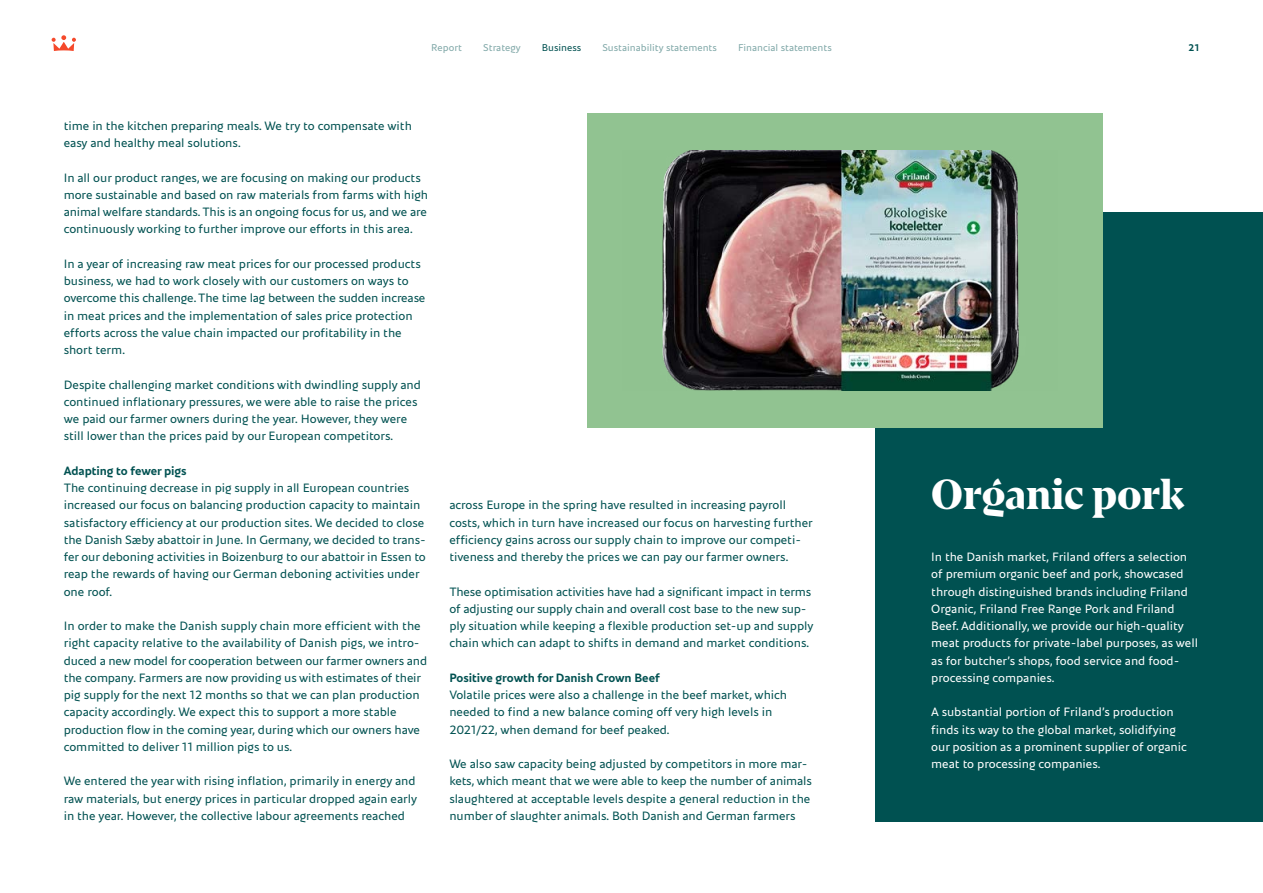
<style>
.page{position:relative;width:1263px;height:893px;background:#fff}
.page>*{position:absolute;margin:0;border:0;box-sizing:border-box;transform-origin:0 0}
.t1{font:700 42px "Danish Crown Display";color:#fff}
.t2{font:12px/17.2px "Danish Crown Sans";letter-spacing:-.005em;color:#005151}
.t3{font:12px/17.2px "Danish Crown Sans";letter-spacing:-.005em;color:#fff}
.t4{font:700 12px "Danish Crown Sans";letter-spacing:-.005em;color:#005151}
.t5{font:9.75px "Danish Crown Sans";color:#80a8a8}
.t6{font:9.75px "Danish Crown Sans";color:#005151}
.t7{font:700 9.75px "Danish Crown Sans";color:#005151}
</style>
<div class="page">
<div style="left:875px;top:213px;width:388px;height:609px;background:#005151"></div>
<div style="left:587px;top:113px;width:516px;height:314px;background:#91c391"></div>
<img style="left:662px;top:151px;width:357px;height:239px">
<svg style="left:52px;top:35px;width:24px;height:16px"></svg>
<p class="t5" style="left:431px;top:41px;width:32px">Report</p>
<p class="t5" style="left:483px;top:41px;width:39px">Strategy</p>
<p class="t6" style="left:542px;top:41px;width:41px">Business</p>
<p class="t5" style="left:602px;top:41px;width:116px">Sustainability statements</p>
<p class="t5" style="left:738px;top:41px;width:95px">Financial statements</p>
<p class="t7" style="left:1188px;top:41px;width:12px">21</p>
<p class="t2" style="left:64px;top:117px;width:350px">time in the kitchen preparing meals. We try to compensate with easy and healthy meal solutions.</p>
<p class="t2" style="left:64px;top:168px;width:366px">In all our product ranges, we are focusing on making our products more sustainable and based on raw materials from farms with high animal welfare standards. This is an ongoing focus for us, and we are continuously working to further improve our efforts in this area.</p>
<p class="t2" style="left:64px;top:255px;width:363px">In a year of increasing raw meat prices for our processed products business, we had to work closely with our customers on ways to overcome this challenge. The time lag between the sudden increase in meat prices and the implementation of sales price protection efforts across the value chain impacted our profitability in the short term.</p>
<p class="t2" style="left:64px;top:375px;width:359px">Despite challenging market conditions with dwindling supply and continued inflationary pressures, we were able to raise the prices we paid our farmer owners during the year. However, they were still lower than the prices paid by our European competitors.</p>
<p class="t4" style="left:64px;top:463px;width:125px">Adapting to fewer pigs</p>
<p class="t2" style="left:64px;top:479px;width:364px">The continuing decrease in pig supply in all European countries increased our focus on balancing production capacity to maintain satisfactory efficiency at our production sites. We decided to close the Danish Sæby abattoir in June. In Germany, we decided to trans&shy;fer our deboning activities in Boizenburg to our abattoir in Essen to reap the rewards of having our German deboning activities under one roof.</p>
<p class="t2" style="left:64px;top:617px;width:365px">In order to make the Danish supply chain more efficient with the right capacity relative to the availability of Danish pigs, we intro&shy;duced a new model for cooperation between our farmer owners and the company. Farmers are now providing us with estimates of their pig supply for the next 12 months so that we can plan production capacity accordingly. We expect this to support a more stable production flow in the coming year, during which our owners have committed to deliver 11 million pigs to us.</p>
<p class="t2" style="left:64px;top:772px;width:355px;text-align:justify">We entered the year with rising inflation, primarily in energy and raw materials, but energy prices in particular dropped again early in the year. However, the collective labour agreements reached</p>
<p class="t2" style="left:449px;top:496px;width:365px">across Europe in the spring have resulted in increasing payroll costs, which in turn have increased our focus on harvesting further efficiency gains across our supply chain to improve our competi&shy;tiveness and thereby the prices we can pay our farmer owners.</p>
<p class="t2" style="left:449px;top:582px;width:366px">These optimisation activities have had a significant impact in terms of adjusting our supply chain and overall cost base to the new sup&shy;ply situation while keeping a flexible production set-up and supply chain which can adapt to shifts in demand and market conditions.</p>
<p class="t4" style="left:449px;top:670px;width:212px">Positive growth for Danish Crown Beef</p>
<p class="t2" style="left:449px;top:686px;width:339px">Volatile prices were also a challenge in the beef market, which needed to find a new balance coming off very high levels in<br>2021/22, when demand for beef peaked.</p>
<p class="t2" style="left:449px;top:755px;width:364px">We also saw capacity being adjusted by competitors in more mar&shy;kets, which meant that we were able to keep the number of animals slaughtered at acceptable levels despite a general reduction in the number of slaughter animals. Both Danish and German farmers</p>
<h1 class="t1" style="left:931px;top:468px;width:255px">Organic pork</h1>
<p class="t3" style="left:931px;top:548px;width:268px">In the Danish market, Friland offers a selection of premium organic beef and pork, showcased through distinguished brands including Friland Organic, Friland Free Range Pork and Friland Beef. Additionally, we provide our high-quality meat products for private-label purposes, as well as for butcher’s shops, food service and food&shy;processing companies.</p>
<p class="t3" style="left:931px;top:703px;width:257px">A substantial portion of Friland’s production finds its way to the global market, solidifying our position as a prominent supplier of organic meat to processing companies.</p>
</div>
